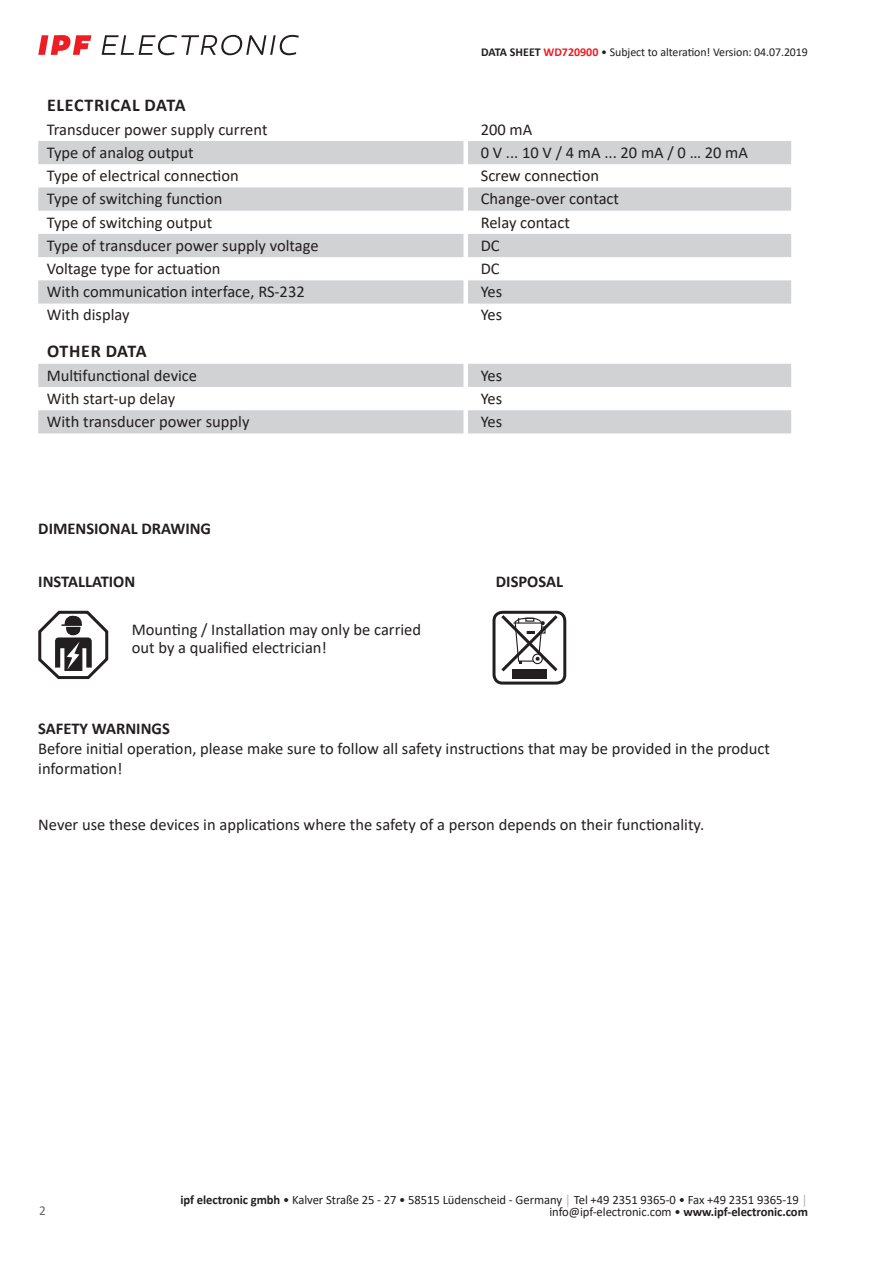
<style>
.page{position:relative;width:893px;height:1263px;background:#fff}
.page>*{position:absolute;margin:0;border:0;box-sizing:border-box;transform-origin:0 0}
.t1{font:700 18px "Calibri";letter-spacing:.04em;color:#231f20}
.t2{font:700 18px "Calibri";letter-spacing:.015em;color:#231f20}
.t3{font:16.5px/18px "Calibri";color:#231f20}
.t4{font:700 16.5px "Calibri";color:#231f20}
.t5{font:13.5px "Calibri";color:#636366}
.t6{font:12.75px/12.6px "Calibri";letter-spacing:-.005em;color:#231f20;text-align:right}
.t7{font:12px "Calibri";letter-spacing:-.005em;color:#231f20}
.s1{font-weight:700}
.s2{font-weight:700;color:#ee1d23}
.s3{color:#a8a9ad}
</style>
<div class="page">
<svg style="left:102px;top:35px;width:197px;height:20px"></svg>
<svg style="left:38px;top:35px;width:53px;height:20px"></svg>
<svg style="left:38px;top:141px;width:753px;height:163px;fill:#d1d2d4"></svg>
<svg style="left:38px;top:364px;width:753px;height:69px;fill:#d1d2d4"></svg>
<svg style="left:38px;top:610px;width:71px;height:70px"></svg>
<div style="left:492px;top:611px;width:74px;height:73px;border:3px solid #231f20;border-radius:9px"></div>
<div style="left:512px;top:669px;width:35px;height:10px;background:#231f20"></div>
<svg style="left:498px;top:612px;width:63px;height:60px"></svg>
<p class="t7" style="left:481px;top:44px;width:328px"><span class="s1">DATA SHEET</span> <span class="s2">WD720900</span> • Subject to alteration! Version: 04.07.2019</p>
<p class="t1" style="left:47px;top:93px;width:140px">ELECTRICAL DATA</p>
<p class="t3" style="left:47px;top:120px;width:222px">Transducer power supply current</p>
<p class="t3" style="left:481px;top:120px;width:53px">200 mA</p>
<p class="t3" style="left:47px;top:143px;width:149px">Type of analog output</p>
<p class="t3" style="left:481px;top:143px;width:269px">0 V ... 10 V / 4 mA ... 20 mA / 0 … 20 mA</p>
<p class="t3" style="left:47px;top:166px;width:193px">Type of electrical connection</p>
<p class="t3" style="left:481px;top:166px;width:120px">Screw connection</p>
<p class="t3" style="left:47px;top:189px;width:177px">Type of switching function</p>
<p class="t3" style="left:481px;top:189px;width:140px">Change-over contact</p>
<p class="t3" style="left:47px;top:213px;width:167px">Type of switching output</p>
<p class="t3" style="left:481px;top:213px;width:91px">Relay contact</p>
<p class="t3" style="left:47px;top:236px;width:273px">Type of transducer power supply voltage</p>
<p class="t3" style="left:481px;top:236px;width:20px">DC</p>
<p class="t3" style="left:47px;top:259px;width:175px">Voltage type for actuation</p>
<p class="t3" style="left:481px;top:259px;width:20px">DC</p>
<p class="t3" style="left:47px;top:282px;width:259px">With communication interface, RS-232</p>
<p class="t3" style="left:481px;top:282px;width:23px">Yes</p>
<p class="t3" style="left:47px;top:306px;width:84px">With display</p>
<p class="t3" style="left:481px;top:306px;width:23px">Yes</p>
<p class="t2" style="left:47px;top:339px;width:101px">OTHER DATA</p>
<p class="t3" style="left:47px;top:366px;width:152px">Multifunctional device</p>
<p class="t3" style="left:481px;top:366px;width:23px">Yes</p>
<p class="t3" style="left:47px;top:389px;width:130px">With start-up delay</p>
<p class="t3" style="left:481px;top:389px;width:23px">Yes</p>
<p class="t3" style="left:47px;top:412px;width:204px">With transducer power supply</p>
<p class="t3" style="left:481px;top:412px;width:23px">Yes</p>
<p class="t4" style="left:38px;top:517px;width:174px">DIMENSIONAL DRAWING</p>
<p class="t4" style="left:38px;top:570px;width:99px">INSTALLATION</p>
<p class="t4" style="left:496px;top:570px;width:69px">DISPOSAL</p>
<p class="t3" style="left:132px;top:620px;width:291px">Mounting / Installation may only be carried out by a qualified electrician!</p>
<p class="t4" style="left:38px;top:717px;width:133px">SAFETY WARNINGS</p>
<p class="t3" style="left:38px;top:738px;width:733px;line-height:19.8px">Before initial operation, please make sure to follow all safety instructions that may be provided in the product information!</p>
<p class="t3" style="left:38px;top:815px;width:667px">Never use these devices in applications where the safety of a person depends on their functionality.</p>
<p class="t5" style="left:39px;top:1201px;width:8px">2</p>
<p class="t6" style="left:180px;top:1193px;width:629px"><span class="s1">ipf electronic gmbh</span> • Kalver Straße 25 - 27 • 58515 Lüdenscheid - Germany <span class="s3">│</span> Tel +49 2351 9365-0 • Fax +49 2351 9365-19 <span class="s3">│ </span>info@ipf-electronic.com • <span class="s1">www.ipf-electronic.com</span></p>
</div>
